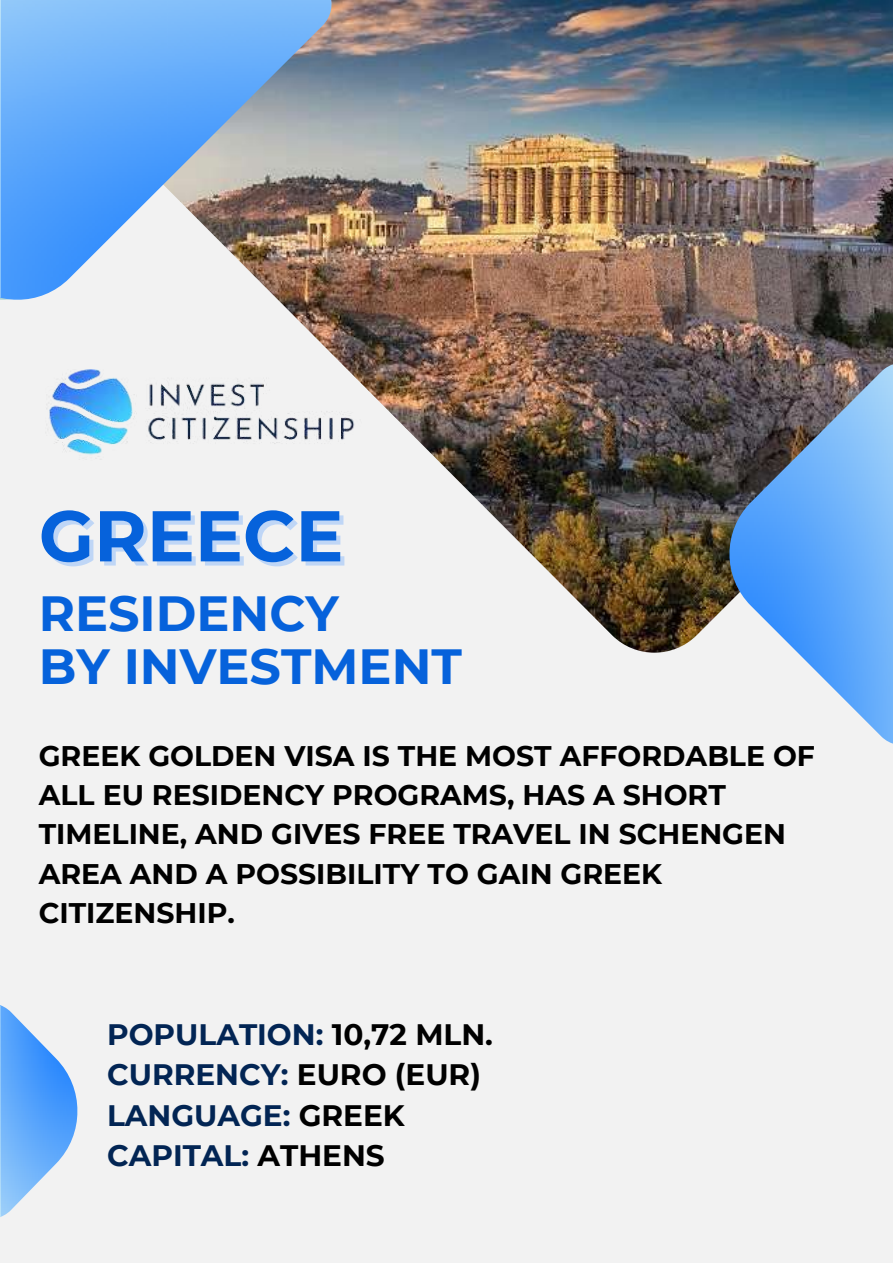
<style>
.page{position:relative;width:893px;height:1264px;background:#fff}
.page>*{position:absolute;margin:0;border:0;box-sizing:border-box;transform-origin:0 0}
.t1{font:700 71.7px "Montserrat";color:#0662db}
.t2{font:700 49.35px/52.8px "Montserrat";color:#0662db}
.t3{font:700 29.55px/40.5px "Montserrat";color:#022554}
.t4{font:700 28.35px/39.3px "Montserrat";color:#000}
.s1{color:#000}
</style>
<div class="page">
<div style="left:0;top:0;width:892px;height:1262px;background:#f2f2f2"></div>
<img style="left:285px;top:0;width:607px;height:652px">
<svg style="left:0;top:0;width:334px;height:307px;background:#86add9"></svg>
<svg style="left:722px;top:360px;width:170px;height:384px"></svg>
<img style="left:46px;top:354px;width:318px;height:114px">
<svg style="left:0;top:1005px;width:78px;height:212px"></svg>
<h1 class="t1" style="left:39px;top:492px;width:306px">GREECE</h1>
<h2 class="t2" style="left:39px;top:587px;width:424px">RESIDENCY<br>BY INVESTMENT</h2>
<p class="t4" style="left:39px;top:736px;width:777px">GREEK GOLDEN VISA IS THE MOST AFFORDABLE OF ALL EU RESIDENCY PROGRAMS, HAS A SHORT TIMELINE, AND GIVES FREE TRAVEL IN SCHENGEN AREA AND A POSSIBILITY TO GAIN GREEK CITIZENSHIP.</p>
<p class="t3" style="left:107px;top:1013px;width:387px">POPULATION: <span class="s1">10,72 MLN.<br></span>CURRENCY: <span class="s1">EURO (EUR)<br></span>LANGUAGE: <span class="s1">GREEK<br></span>CAPITAL: <span class="s1">ATHENS</span></p>
</div>
